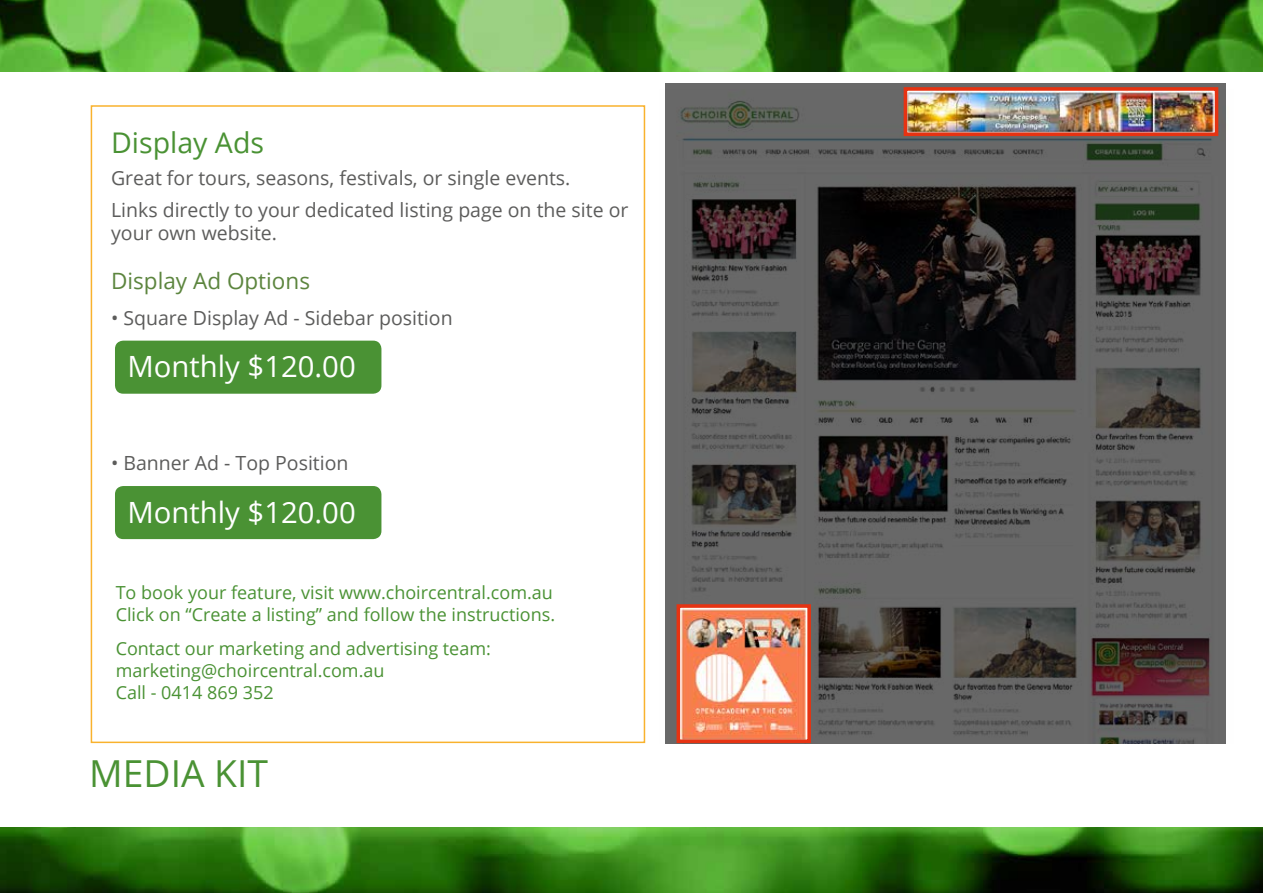
<style>
.page{position:relative;width:1263px;height:893px;background:#fff}
.page>*{position:absolute;margin:0;border:0;box-sizing:border-box;transform-origin:0 0}
.t1{font:37.2px "Open Sans";color:#4a9234}
.t2{font:29.25px "Open Sans";color:#fff}
.t3{font:28.5px "Open Sans";color:#4a9234}
.t4{font:22.5px "Open Sans";color:#5c853e}
.t5{font:19.5px/32px "Open Sans";color:#5c5c5b}
.t6{font:18px/21.6px "Open Sans";color:#4a9234}
</style>
<div class="page">
<img style="left:0;top:0;width:1263px;height:893px">
<div style="left:0;top:72px;width:1263px;height:755px;background:#fff"></div>
<div style="left:115px;top:341px;width:266px;height:53px;background:#4a9234;border-radius:8px"></div>
<div style="left:115px;top:486px;width:266px;height:53px;background:#4a9234;border-radius:8px"></div>
<div style="left:91px;top:105px;width:554px;height:638px;border:2px solid #f9b22d"></div>
<svg style="left:665px;top:83px;width:560px;height:660px;background:#4e4c4b"></svg>
<img style="left:909px;top:92px;width:304px;height:39px">
<div style="left:904px;top:87px;width:314px;height:49px;border:4px solid #e63312"></div>
<img style="left:681px;top:609px;width:125px;height:129px">
<div style="left:676px;top:604px;width:135px;height:139px;border:4px solid #e63312"></div>
<h3 class="t3" style="left:111px;top:123px;width:154px">Display Ads</h3>
<p class="t5" style="left:111px;top:162px;width:519px">Great for tours, seasons, festivals, or single events.<br>Links directly to your dedicated listing page on the site or</p>
<p class="t5" style="left:111px;top:217px;width:167px">your own website.</p>
<p class="t4" style="left:111px;top:265px;width:200px">Display Ad Options</p>
<p class="t5" style="left:111px;top:301px;width:343px">• Square Display Ad - Sidebar position</p>
<h2 class="t2" style="left:128px;top:347px;width:230px">Monthly $120.00</h2>
<p class="t5" style="left:111px;top:447px;width:239px">• Banner Ad - Top Position</p>
<h2 class="t2" style="left:128px;top:492px;width:230px">Monthly $120.00</h2>
<p class="t6" style="left:116px;top:582px;width:441px">To book your feature, visit www.choircentral.com.au<br>Click on “Create a listing” and follow the instructions.</p>
<p class="t6" style="left:116px;top:638px;width:377px">Contact our marketing and advertising team: marketing@choircentral.com.au<br>Call - 0414 869 352</p>
<h1 class="t1" style="left:89px;top:748px;width:180px">MEDIA KIT</h1>
</div>
